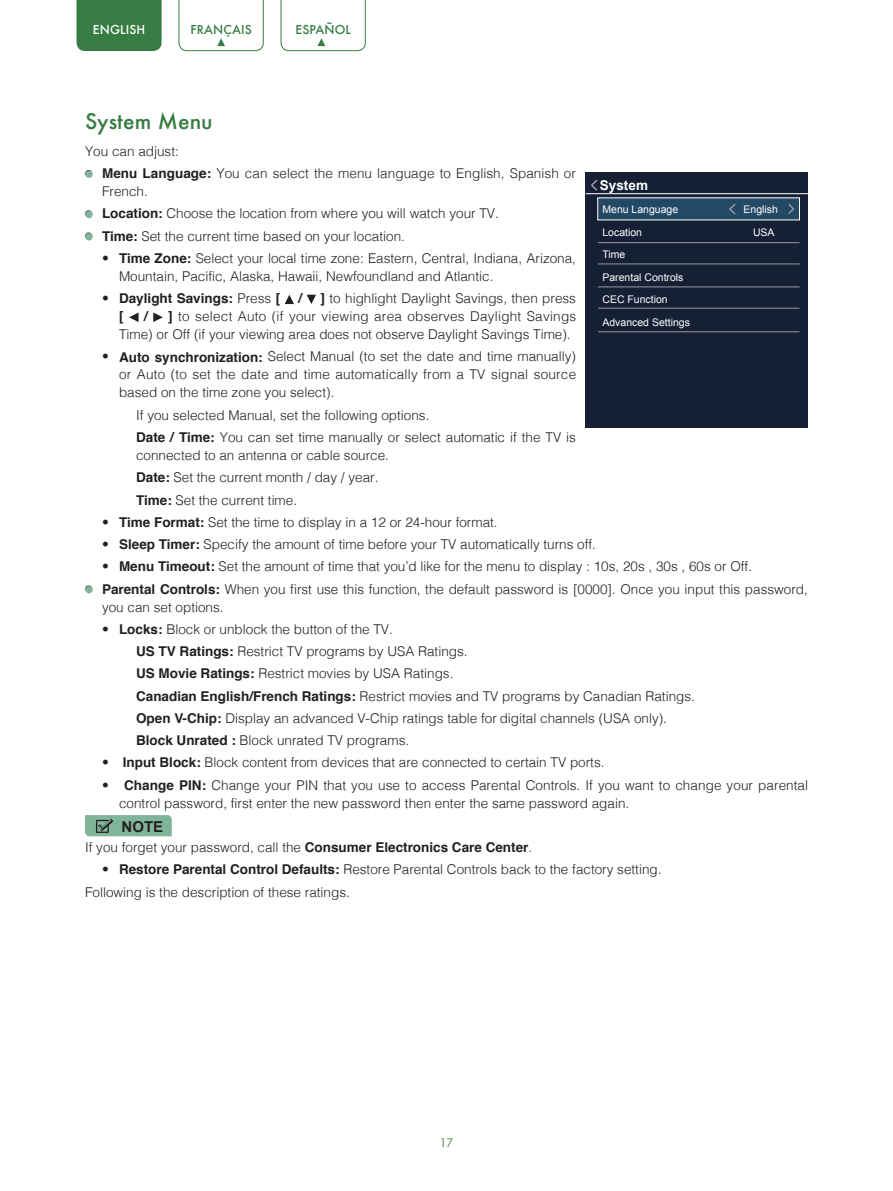
<style>
.page{position:relative;width:893px;height:1191px;background:#fff}
.page>*{position:absolute;margin:0;border:0;box-sizing:border-box;transform-origin:0 0}
.t1{font:500 21px "Futura";color:#377c42}
.t2{font:700 15px "Arial";color:#231f20}
.t3{font:300 13.5px/22.2px "Helvetica";color:#231f20}
.t4{font:700 13.5px "Helvetica";color:#231f20}
.t5{font:700 13.5px "Arial";color:#fff}
.t6{font:500 12px "Futura";letter-spacing:.01em;color:#377c42}
.t7{font:500 12px "Futura";letter-spacing:.01em;color:#fff}
.t8{font:12px "Century Gothic";color:#377c42}
.t9{font:10.5px/22.5px "Arial";color:#fff}
.s1{font-weight:700}
.s2{font-weight:300}
</style>
<div class="page">
<div style="left:77px;top:0;width:85px;height:51px;background:#377c42"></div>
<svg style="left:280px;top:0;width:86px;height:51px"></svg>
<svg style="left:178px;top:0;width:86px;height:51px"></svg>
<div style="left:85px;top:170px;width:7px;height:7px;background:#68716f;border-radius:50%"></div>
<div style="left:85px;top:171px;width:8px;height:7px;background:#81b59b;border-radius:50%"></div>
<div style="left:85px;top:210px;width:7px;height:7px;background:#6b6d6f;border-radius:50%"></div>
<div style="left:85px;top:211px;width:8px;height:7px;background:#81b59b;border-radius:50%"></div>
<div style="left:85px;top:232px;width:7px;height:7px;background:#7d7d7f;border-radius:50%"></div>
<div style="left:85px;top:233px;width:8px;height:7px;background:#81b59b;border-radius:50%"></div>
<svg style="left:285px;top:295px;width:9px;height:9px"></svg>
<svg style="left:307px;top:295px;width:9px;height:9px"></svg>
<svg style="left:129px;top:312px;width:10px;height:10px"></svg>
<svg style="left:153px;top:312px;width:10px;height:10px"></svg>
<div style="left:85px;top:585px;width:7px;height:7px;background:#757578;border-radius:50%"></div>
<div style="left:85px;top:586px;width:8px;height:7px;background:#81b59b;border-radius:50%"></div>
<svg style="left:85px;top:815px;width:87px;height:21px;background:#7dad95"></svg>
<div style="left:586px;top:172px;width:222px;height:255px;background:#162035"></div>
<div style="left:597px;top:197px;width:203px;height:23px;background:#244966"></div>
<svg style="left:788px;top:204px;width:6px;height:10px"></svg>
<svg style="left:730px;top:204px;width:5px;height:10px"></svg>
<hr style="left:586px;top:193px;width:222px;height:1px;background:#fff">
<hr style="left:598px;top:242px;width:201px;height:1px;background:#979b9e">
<hr style="left:598px;top:286px;width:201px;height:1px;background:#979b9e">
<hr style="left:598px;top:263px;width:201px;height:1px;background:#979b9e">
<hr style="left:598px;top:308px;width:201px;height:1px;background:#979b9e">
<hr style="left:598px;top:331px;width:201px;height:1px;background:#979b9e">
<img style="left:591px;top:179px;width:7px;height:12px">
<p class="t7" style="left:93px;top:22px;width:54px">ENGLISH</p>
<p class="t6" style="left:190px;top:22px;width:63px">FRANÇAIS</p>
<p class="t6" style="left:295px;top:22px;width:57px">ESPAÑOL</p>
<h1 class="t1" style="left:85px;top:107px;width:129px">System Menu</h1>
<p class="t3" style="left:102px;top:139px;width:475px;text-indent:-17px">You can adjust:<br><span class="s1">Menu Language:</span> You can select the menu language to English, Spanish or</p>
<p class="t3" style="left:102px;top:179px;width:398px">French.<br><span class="s1">Location:</span> Choose the location from where you will watch your TV.<br><span class="s1">Time:</span> Set the current time based on your location.</p>
<p class="t3" style="left:119px;top:248px;width:458px;line-height:18px;text-indent:-17px">• <span class="s1">Time Zone:</span> Select your local time zone: Eastern, Central, Indiana, Arizona,<br>Mountain, Pacific, Alaska, Hawaii, Newfoundland and Atlantic.</p>
<p class="t4" style="left:102px;top:287px;width:180px"><span class="s2">•</span> Daylight Savings: <span class="s2">Press</span> [</p>
<p class="t4" style="left:298px;top:287px;width:5px">/</p>
<p class="t3" style="left:320px;top:286px;width:257px"><span class="s1">]</span> to highlight Daylight Savings, then press</p>
<p class="t4" style="left:119px;top:305px;width:6px">[</p>
<p class="t4" style="left:144px;top:305px;width:5px">/</p>
<p class="t5" style="left:600px;top:176px;width:50px">System</p>
<p class="t9" style="left:602px;top:198px;width:77px">Menu Language</p>
<p class="t9" style="left:743px;top:198px;width:36px">English</p>
<p class="t9" style="left:602px;top:221px;width:41px">Location</p>
<p class="t9" style="left:753px;top:221px;width:23px">USA</p>
<p class="t9" style="left:602px;top:243px;width:89px">Time<br>Parental Controls<br>CEC Function<br>Advanced Settings</p>
<p class="t3" style="left:119px;top:306px;width:459px;line-height:18px;text-indent:49px"><span class="s1">]</span> to select Auto (if your viewing area observes Daylight Savings<br>Time) or Off (if your viewing area does not observe Daylight Savings Time).</p>
<p class="t3" style="left:119px;top:347px;width:459px;line-height:18px;text-align:justify;text-indent:-17px">• <span class="s1">Auto synchronization:</span> Select Manual (to set the date and time manually) or Auto (to set the date and time automatically from a TV signal source based on the time zone you select).</p>
<p class="t3" style="left:136px;top:403px;width:441px">If you selected Manual, set the following options.<br><span class="s1">Date / Time:</span> You can set time manually or select automatic if the TV is</p>
<p class="t3" style="left:136px;top:443px;width:254px">connected to an antenna or cable source.<br><span class="s1">Date:</span> Set the current month / day / year.<br><span class="s1">Time:</span> Set the current time.</p>
<p class="t3" style="left:102px;top:510px;width:397px">• <span class="s1">Time Format:</span> Set the time to display in a 12 or 24-hour format.</p>
<p class="t3" style="left:102px;top:532px;width:495px">• <span class="s1">Sleep Timer:</span> Specify the amount of time before your TV automatically turns off.</p>
<p class="t3" style="left:102px;top:554px;width:707px">• <span class="s1">Menu Timeout:</span> Set the amount of time that you’d like for the menu to display : 10s, 20s , 30s , 60s or Off.<br><span class="s1">Parental Controls:</span> When you first use this function, the default password is [0000]. Once you input this password,</p>
<p class="t3" style="left:102px;top:595px;width:123px">you can set options.</p>
<p class="t3" style="left:136px;top:617px;width:560px;text-indent:-34px">• <span class="s1">Locks:</span> Block or unblock the button of the TV.<br><span class="s1">US TV Ratings:</span> Restrict TV programs by USA Ratings.<br><span class="s1">US Movie Ratings:</span> Restrict movies by USA Ratings.<br><span class="s1">Canadian English/French Ratings:</span> Restrict movies and TV programs by Canadian Ratings.<br><span class="s1">Open V-Chip:</span> Display an advanced V-Chip ratings table for digital channels (USA only).<br><span class="s1">Block Unrated :</span> Block unrated TV programs.</p>
<p class="t3" style="left:102px;top:750px;width:504px">• <span class="s1">Input Block:</span> Block content from devices that are connected to certain TV ports.</p>
<p class="t3" style="left:119px;top:775px;width:691px;line-height:18px;text-indent:-17px">• <span class="s1">Change PIN:</span> Change your PIN that you use to access Parental Controls. If you want to change your parental control password, first enter the new password then enter the same password again.</p>
<p class="t2" style="left:122px;top:817px;width:43px">NOTE</p>
<p class="t3" style="left:85px;top:835px;width:449px">If you forget your password, call the <span class="s1">Consumer Electronics Care Center</span>.</p>
<p class="t3" style="left:85px;top:857px;width:578px;text-indent:17px">• <span class="s1">Restore Parental Control Defaults:</span> Restore Parental Controls back to the factory setting.<br>Following is the description of these ratings.</p>
<p class="t8" style="left:440px;top:1135px;width:15px">17</p>
</div>
